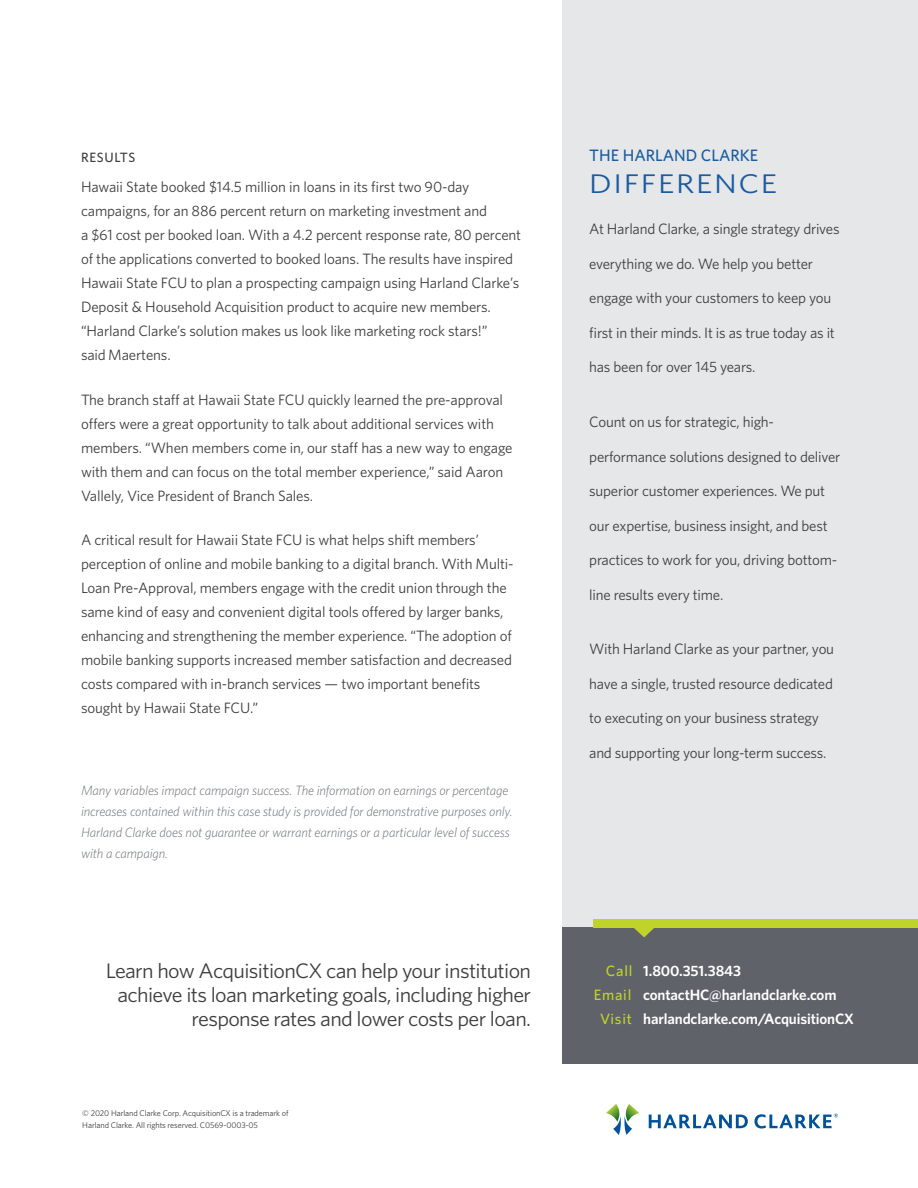
<style>
.page{position:relative;width:918px;height:1188px;background:#fff}
.page>*{position:absolute;margin:0;border:0;box-sizing:border-box;transform-origin:0 0}
.t1{font:27px "Whitney";letter-spacing:.05em;color:#195ca2;scale:1.2 1}
.t2{font:21px/24px "Whitney";letter-spacing:-.03em;color:#3e3e3f;text-align:right;scale:1.05 1}
.t3{font:500 16.5px "Whitney";color:#195ca2}
.t4{font:15px/24px "Whitney";letter-spacing:-.01em;color:#3e3e3f}
.t5{font:600 15px "Whitney";letter-spacing:-.01em;color:#fff}
.t6{font:italic 300 13.5px/21px "Whitney";letter-spacing:-.01em;color:#6b6f75}
.t7{font:500 13.5px "Whitney";letter-spacing:.05em;color:#3e3e3f}
.t8{font:8.25px/12px "Whitney";letter-spacing:-.01em;color:#3e3e3f}
.s1{font-weight:500;color:#c0d32b}
</style>
<div class="page">
<svg style="left:649px;top:1115px;width:99px;height:13px"></svg>
<svg style="left:606px;top:1104px;width:33px;height:31px"></svg>
<svg style="left:754px;top:1113px;width:84px;height:16px"></svg>
<div style="left:562px;top:0;width:356px;height:959px;background:#e6e7e9"></div>
<div style="left:562px;top:928px;width:356px;height:136px;background:#5f6369"></div>
<div style="left:593px;top:919px;width:325px;height:8px;background:#c0d32b"></div>
<svg style="left:631px;top:927px;width:26px;height:10px"></svg>
<p class="t7" style="left:81px;top:148px;width:56px">RESULTS</p>
<p class="t4" style="left:81px;top:175px;width:442px">Hawaii State booked $14.5 million in loans in its first two 90-day campaigns, for an 886 percent return on marketing investment and<br>a $61 cost per booked loan. With a 4.2 percent response rate, 80 percent of the applications converted to booked loans. The results have inspired Hawaii State FCU to plan a prospecting campaign using Harland Clarke’s Deposit &amp; Household Acquisition product to acquire new members. “Harland Clarke’s solution makes us look like marketing rock stars!”<br>said Maertens.</p>
<p class="t4" style="left:81px;top:387px;width:433px">The branch staff at Hawaii State FCU quickly learned the pre-approval offers were a great opportunity to talk about additional services with members. “When members come in, our staff has a new way to engage with them and can focus on the total member experience,” said Aaron Vallely, Vice President of Branch Sales.</p>
<p class="t4" style="left:81px;top:527px;width:434px">A critical result for Hawaii State FCU is what helps shift members’ perception of online and mobile banking to a digital branch. With Multi-Loan Pre-Approval, members engage with the credit union through the same kind of easy and convenient digital tools offered by larger banks, enhancing and strengthening the member experience. “The adoption of mobile banking supports increased member satisfaction and decreased costs compared with in-branch services — two important benefits sought by Hawaii State FCU.”</p>
<p class="t6" style="left:81px;top:780px;width:433px">Many variables impact campaign success. The information on earnings or percentage increases contained within this case study is provided for demonstrative purposes only.<br>Harland Clarke does not guarantee or warrant earnings or a particular level of success with a campaign.</p>
<p class="t3" style="left:589px;top:144px;width:171px">THE HARLAND CLARKE</p>
<h1 class="t1" style="left:589px;top:166px;width:158px">DIFFERENCE</h1>
<p class="t4" style="left:589px;top:217px;width:252px">At Harland Clarke, a single strategy drives</p>
<p class="t4" style="left:589px;top:251px;width:225px">everything we do. We help you better</p>
<p class="t4" style="left:589px;top:286px;width:244px">engage with your customers to keep you</p>
<p class="t4" style="left:589px;top:320px;width:247px">first in their minds. It is as true today as it</p>
<p class="t4" style="left:589px;top:355px;width:168px">has been for over 145 years.</p>
<p class="t4" style="left:589px;top:410px;width:186px">Count on us for strategic, high-</p>
<p class="t4" style="left:589px;top:444px;width:253px">performance solutions designed to deliver</p>
<p class="t4" style="left:589px;top:479px;width:237px">superior customer experiences. We put</p>
<p class="t4" style="left:589px;top:513px;width:240px">our expertise, business insight, and best</p>
<p class="t4" style="left:589px;top:548px;width:250px">practices to work for you, driving bottom-</p>
<p class="t4" style="left:589px;top:582px;width:136px">line results every time.</p>
<p class="t4" style="left:589px;top:637px;width:246px">With Harland Clarke as your partner, you</p>
<p class="t4" style="left:589px;top:671px;width:245px">have a single, trusted resource dedicated</p>
<p class="t4" style="left:589px;top:706px;width:231px">to executing on your business strategy</p>
<p class="t4" style="left:589px;top:740px;width:239px">and supporting your long-term success.</p>
<h2 class="t2" style="left:106px;top:959px;width:407px">Learn how AcquisitionCX can help your institution achieve its loan marketing goals, including higher response rates and lower costs per loan.</h2>
<p class="t5" style="left:606px;top:961px;width:137px"><span class="s1">Call</span> 1.800.351.3843</p>
<p class="t5" style="left:594px;top:985px;width:244px"><span class="s1">Email</span> contactHC@harlandclarke.com</p>
<p class="t5" style="left:600px;top:1009px;width:255px"><span class="s1">Visit</span> harlandclarke.com/AcquisitionCX</p>
<p class="t8" style="left:82px;top:1107px;width:208px">© 2020 Harland Clarke Corp. AcquisitionCX is a trademark of<br>Harland Clarke. All rights reserved. C0569-0003-05</p>
</div>
